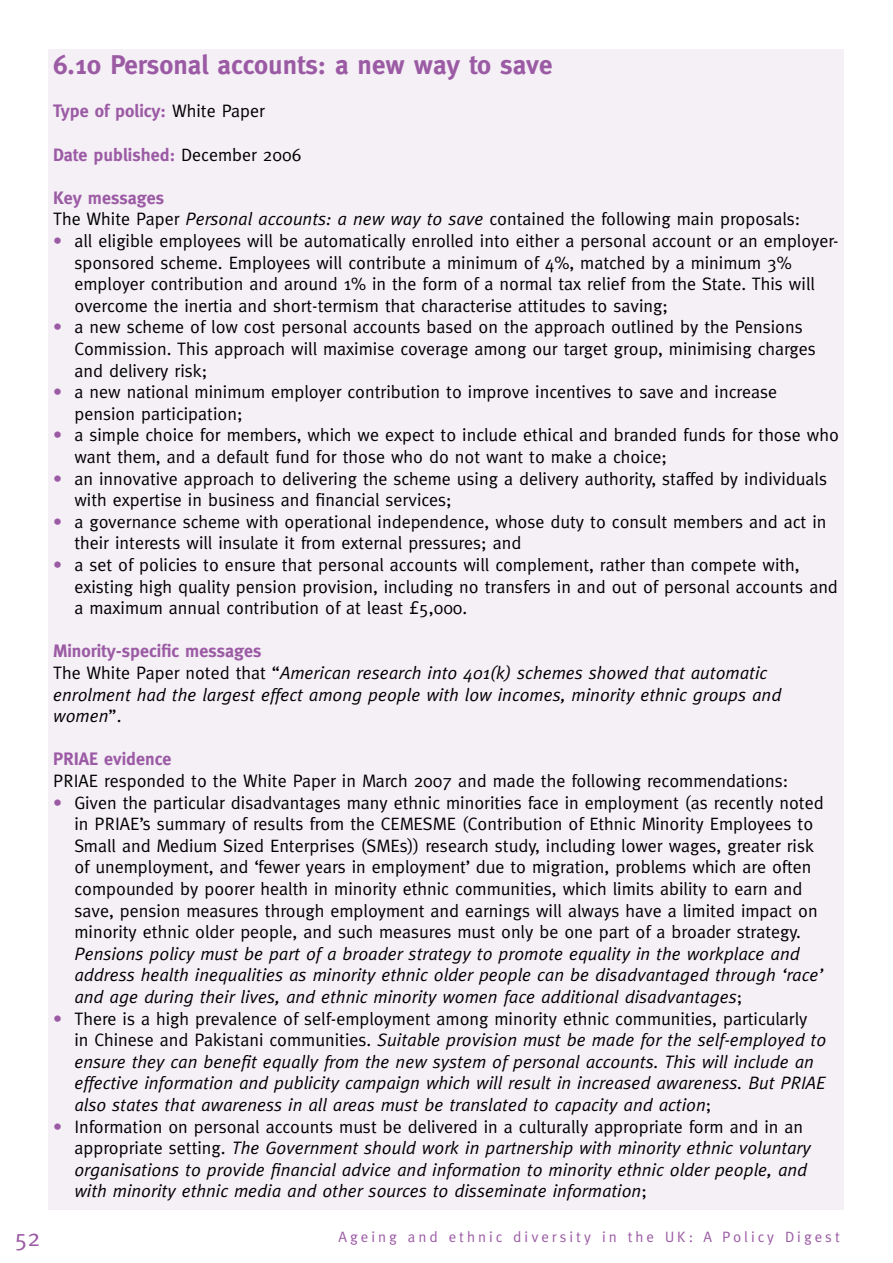
<style>
.page{position:relative;width:893px;height:1263px;background:#fff}
.page>*{position:absolute;margin:0;border:0;box-sizing:border-box;transform-origin:0 0}
.t1{font:700 27px "Meta";color:#9b5ba4}
.t2{font:24px "Meta";color:#9b5ba4}
.t3{font:18px/21.6px "Meta";color:#000}
.t4{font:italic 18px/21.6px "Meta";color:#000}
.t5{font:700 18px "Meta";color:#9b5ba4}
.t6{font:15px "Meta";letter-spacing:.2em;color:#9b5ba4}
.s1{font-weight:400;color:#000}
.s2{font-weight:700;color:#9b5ba4}
.s3{font-style:italic}
.s4{color:#9b5ba4}
.s5{font-weight:700;font-style:normal;color:#9b5ba4}
.s6{font-style:normal}
.s7{font-style:normal;color:#9b5ba4}
</style>
<div class="page">
<div style="left:49px;top:49px;width:795px;height:1161px;background:#f5eff6"></div>
<h1 class="t1" style="left:53px;top:49px;width:501px">6.10 Personal accounts: a new way to save</h1>
<p class="t5" style="left:53px;top:101px;width:213px">Type of policy: <span class="s1">White Paper</span></p>
<p class="t5" style="left:53px;top:144px;width:250px">Date published: <span class="s1">December 2006</span></p>
<p class="t3" style="left:53px;top:186px;width:749px"><span class="s2">Key messages<br></span>The White Paper <span class="s3">Personal accounts: a new way to save</span> contained the following main proposals:</p>
<p class="t3" style="left:74px;top:230px;width:766px;text-indent:-21px"><span class="s4">•</span> all eligible employees will be automatically enrolled into either a personal account or an employer&shy;sponsored scheme. Employees will contribute a minimum of 4%, matched by a minimum 3% employer contribution and around 1% in the form of a normal tax relief from the State. This will overcome the inertia and short-termism that characterise attitudes to saving;</p>
<p class="t3" style="left:74px;top:316px;width:743px;text-indent:-21px"><span class="s4">•</span> a new scheme of low cost personal accounts based on the approach outlined by the Pensions<br>Commission. This approach will maximise coverage among our target group, minimising charges and delivery risk;</p>
<p class="t3" style="left:74px;top:381px;width:704px;text-indent:-21px"><span class="s4">•</span> a new national minimum employer contribution to improve incentives to save and increase pension participation;</p>
<p class="t3" style="left:74px;top:424px;width:766px;text-indent:-21px"><span class="s4">•</span> a simple choice for members, which we expect to include ethical and branded funds for those who want them, and a default fund for those who do not want to make a choice;</p>
<p class="t3" style="left:74px;top:467px;width:754px;text-indent:-21px"><span class="s4">•</span> an innovative approach to delivering the scheme using a delivery authority, staffed by individuals with expertise in business and financial services;</p>
<p class="t3" style="left:74px;top:510px;width:753px;text-indent:-21px"><span class="s4">•</span> a governance scheme with operational independence, whose duty to consult members and act in their interests will insulate it from external pressures; and</p>
<p class="t3" style="left:74px;top:554px;width:765px;text-indent:-21px"><span class="s4">•</span> a set of policies to ensure that personal accounts will complement, rather than compete with, existing high quality pension provision, including no transfers in and out of personal accounts and a maximum annual contribution of at least £5,000.</p>
<p class="t4" style="left:53px;top:640px;width:730px"><span class="s5">Minority-specific messages<br></span><span class="s6">The White Paper noted that “</span>American research into 401(k) schemes showed that automatic enrolment had the largest effect among people with low incomes, minority ethnic groups and women<span class="s6">”.</span></p>
<p class="t5" style="left:53px;top:749px;width:120px">PRIAE evidence</p>
<p class="t3" style="left:53px;top:770px;width:737px">PRIAE responded to the White Paper in March 2007 and made the following recommendations:</p>
<p class="t3" style="left:74px;top:791px;width:751px;text-indent:-21px"><span class="s4">•</span> Given the particular disadvantages many ethnic minorities face in employment (as recently noted in PRIAE’s summary of results from the CEMESME (Contribution of Ethnic Minority Employees to Small and Medium Sized Enterprises (SMEs)) research study, including lower wages, greater risk of unemployment, and ‘fewer years in employment’ due to migration, problems which are often compounded by poorer health in minority ethnic communities, which limits ability to earn and save, pension measures through employment and earnings will always have a limited impact on minority ethnic older people, and such measures must only be one part of a broader strategy.</p>
<p class="t4" style="left:74px;top:942px;width:750px">Pensions policy must be part of a broader strategy to promote equality in the workplace and address health inequalities as minority ethnic older people can be disadvantaged through ‘race’ and age during their lives, and ethnic minority women face additional disadvantages<span class="s6">;</span></p>
<p class="t4" style="left:74px;top:1007px;width:753px;text-indent:-21px"><span class="s7">•</span> <span class="s6">There is a high prevalence of self-employment among minority ethnic communities, particularly<br>in Chinese and Pakistani communities.</span> Suitable provision must be made for the self-employed to ensure they can benefit equally from the new system of personal accounts. This will include an effective information and publicity campaign which will result in increased awareness. But PRIAE also states that awareness in all areas must be translated to capacity and action<span class="s6">;</span></p>
<p class="t4" style="left:74px;top:1115px;width:738px;text-indent:-21px"><span class="s7">•</span> <span class="s6">Information on personal accounts must be delivered in a culturally appropriate form and in an appropriate setting.</span> The Government should work in partnership with minority ethnic voluntary organisations to provide financial advice and information to minority ethnic older people, and with minority ethnic media and other sources to disseminate information<span class="s6">;</span></p>
<h2 class="t2" style="left:15px;top:1224px;width:27px">52</h2>
<p class="t6" style="left:338px;top:1228px;width:503px">Ageing and ethnic diversity in the UK: A Policy Digest</p>
</div>
